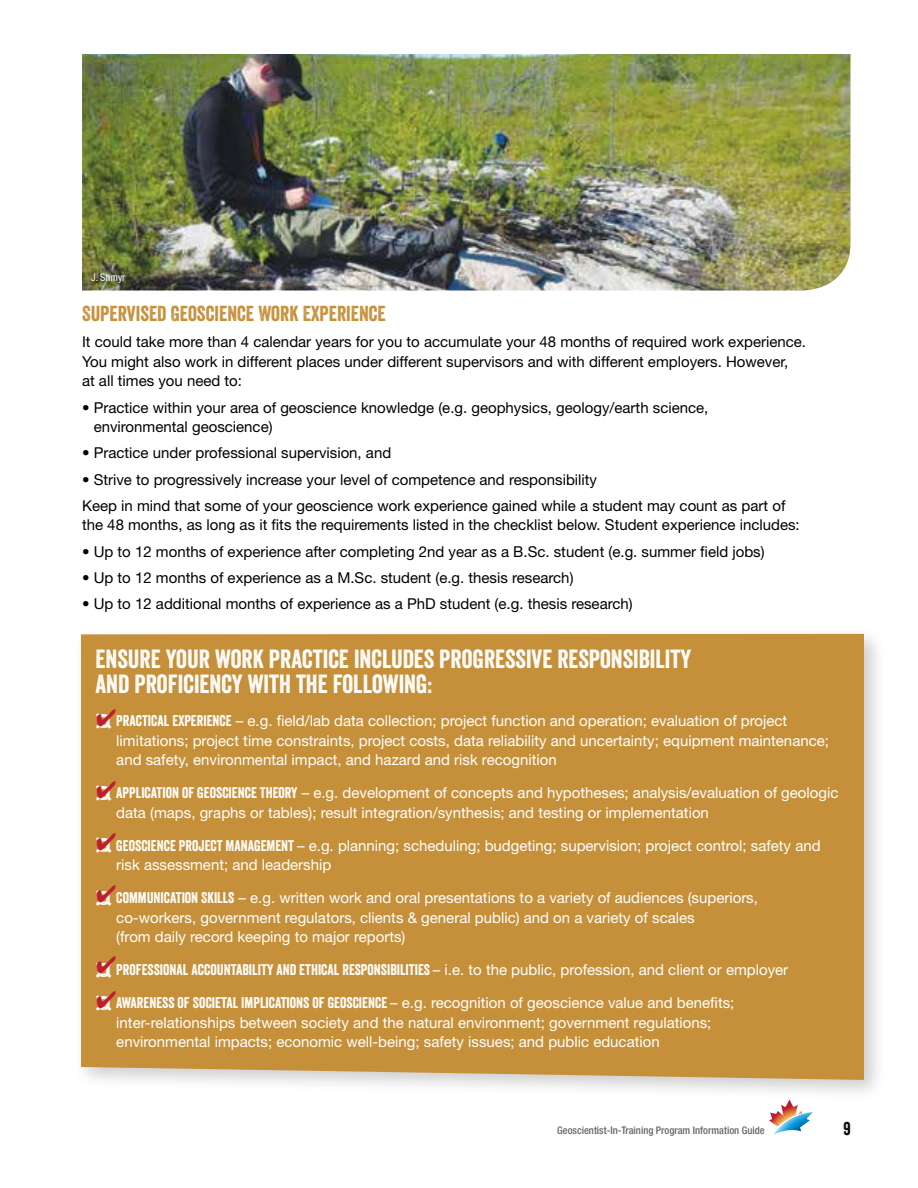
<style>
.page{position:relative;width:918px;height:1188px;background:#fff}
.page>*{position:absolute;margin:0;border:0;box-sizing:border-box;transform-origin:0 0}
.t1{font:36px "Veneer";color:#fff}
.t2{font:25.5px/25.5px "Veneer";color:#fff}
.t3{font:24px/51.9px "Zapf Dingbats ITC";color:#be1e2d;text-align:justify}
.t4{font:21px "Veneer";color:#c6903a}
.t5{font:18px "Veneer";color:#000}
.t6{font:15px/19.5px "Helvetica Neue";color:#fff}
.t7{font:15px/19.5px "Helvetica Neue";color:#000}
.t8{font:15px "Veneer";color:#fff}
.t9{font:500 condensed 10.5px "Helvetica Neue";color:#636466}
.t10{font:condensed 10.5px "Helvetica Neue";color:#fff}
.s1{font-family:"Veneer"}
.s2{font-family:"Helvetica Neue"}
</style>
<div class="page">
<div style="left:72px;top:625px;width:814px;height:477px;background:#000;opacity:.2"></div>
<div style="left:81px;top:634px;width:783px;height:446px;background:#c6903a"></div>
<svg style="left:769px;top:1099px;width:44px;height:35px"></svg>
<img style="left:82px;top:54px;width:768px;height:237px">
<svg style="left:97px;top:708px;width:18px;height:18px"></svg>
<svg style="left:97px;top:956px;width:18px;height:53px"></svg>
<p class="t10" style="left:91px;top:271px;width:36px">J. Shmyr</p>
<h3 class="t4" style="left:82px;top:301px;width:305px">SUPERVISED GEOSCIENCE WORK EXPERIENCE</h3>
<p class="t7" style="left:82px;top:332px;width:726px">It could take more than 4 calendar years for you to accumulate your 48 months of required work experience.<br>You might also work in different places under different supervisors and with different employers. However,<br>at all times you need to:</p>
<p class="t7" style="left:94px;top:397px;width:616px;text-indent:-12px">• Practice within your area of geoscience knowledge (e.g. geophysics, geology/earth science, environmental geoscience)</p>
<p class="t7" style="left:82px;top:443px;width:311px">• Practice under professional supervision, and</p>
<p class="t7" style="left:82px;top:466px;width:705px;line-height:26.2px">• Strive to progressively increase your level of competence and responsibility<br>Keep in mind that some of your geoscience work experience gained while a student may count as part of</p>
<p class="t7" style="left:82px;top:515px;width:719px">the 48 months, as long as it fits the requirements listed in the checklist below. Student experience includes:</p>
<p class="t7" style="left:82px;top:541px;width:684px">• Up to 12 months of experience after completing 2nd year as a B.Sc. student (e.g. summer field jobs)</p>
<p class="t7" style="left:82px;top:568px;width:493px">• Up to 12 months of experience as a M.Sc. student (e.g. thesis research)</p>
<p class="t7" style="left:82px;top:594px;width:552px">• Up to 12 additional months of experience as a PhD student (e.g. thesis research)</p>
<h2 class="t2" style="left:96px;top:646px;width:597px">ENSURE YOUR WORK PRACTICE INCLUDES PROGRESSIVE RESPONSIBILITY<br>AND PROFICIENCY WITH THE FOLLOWING:</h2>
<h1 class="t1" style="left:96px;top:699px;width:18px">¤</h1>
<p class="t6" style="left:116px;top:711px;width:714px"><span class="s1">PRACTICAL EXPERIENCE</span> – e.g. field/lab data collection; project function and operation; evaluation of project limitations; project time constraints, project costs, data reliability and uncertainty; equipment maintenance; and safety, environmental impact, and hazard and risk recognition</p>
<h1 class="t1" style="left:96px;top:771px;width:18px">¤</h1>
<p class="t6" style="left:116px;top:783px;width:724px"><span class="s1">APPLICATION OF GEOSCIENCE THEORY</span> – e.g. development of concepts and hypotheses; analysis/evaluation of geologic data (maps, graphs or tables); result integration/synthesis; and testing or implementation</p>
<h1 class="t1" style="left:96px;top:823px;width:18px">¤</h1>
<p class="t6" style="left:116px;top:835px;width:706px"><span class="s1">GEOSCIENCE PROJECT MANAGEMENT</span> – e.g. planning; scheduling; budgeting; supervision; project control; safety and risk assessment; and leadership</p>
<h1 class="t1" style="left:96px;top:876px;width:18px">¤</h1>
<p class="t6" style="left:116px;top:888px;width:643px"><span class="s1">COMMUNICATION SKILLS</span> – e.g. written work and oral presentations to a variety of audiences (superiors, co-workers, government regulators, clients &amp; general public) and on a variety of scales<br>(from daily record keeping to major reports)</p>
<h1 class="t1" style="left:96px;top:948px;width:18px">¤</h1>
<p class="t8" style="left:116px;top:961px;width:673px">PROFESSIONAL ACCOUNTABILITY AND ETHICAL RESPONSIBILITIES <span class="s2">– i.e. to the public, profession, and client or employer</span></p>
<h1 class="t1" style="left:96px;top:981px;width:18px">¤</h1>
<p class="t6" style="left:116px;top:993px;width:620px"><span class="s1">AWARENESS OF SOCIETAL IMPLICATIONS OF GEOSCIENCE</span> – e.g. recognition of geoscience value and benefits; inter-relationships between society and the natural environment; government regulations; environmental impacts; economic well-being; safety issues; and public education</p>
<h3 class="t3" style="left:96px;top:764px;width:22px">✔ ✔ ✔</h3>
<p class="t9" style="left:557px;top:1124px;width:209px">Geoscientist-In-Training Program Information Guide</p>
<p class="t5" style="left:843px;top:1118px;width:9px">9</p>
</div>
